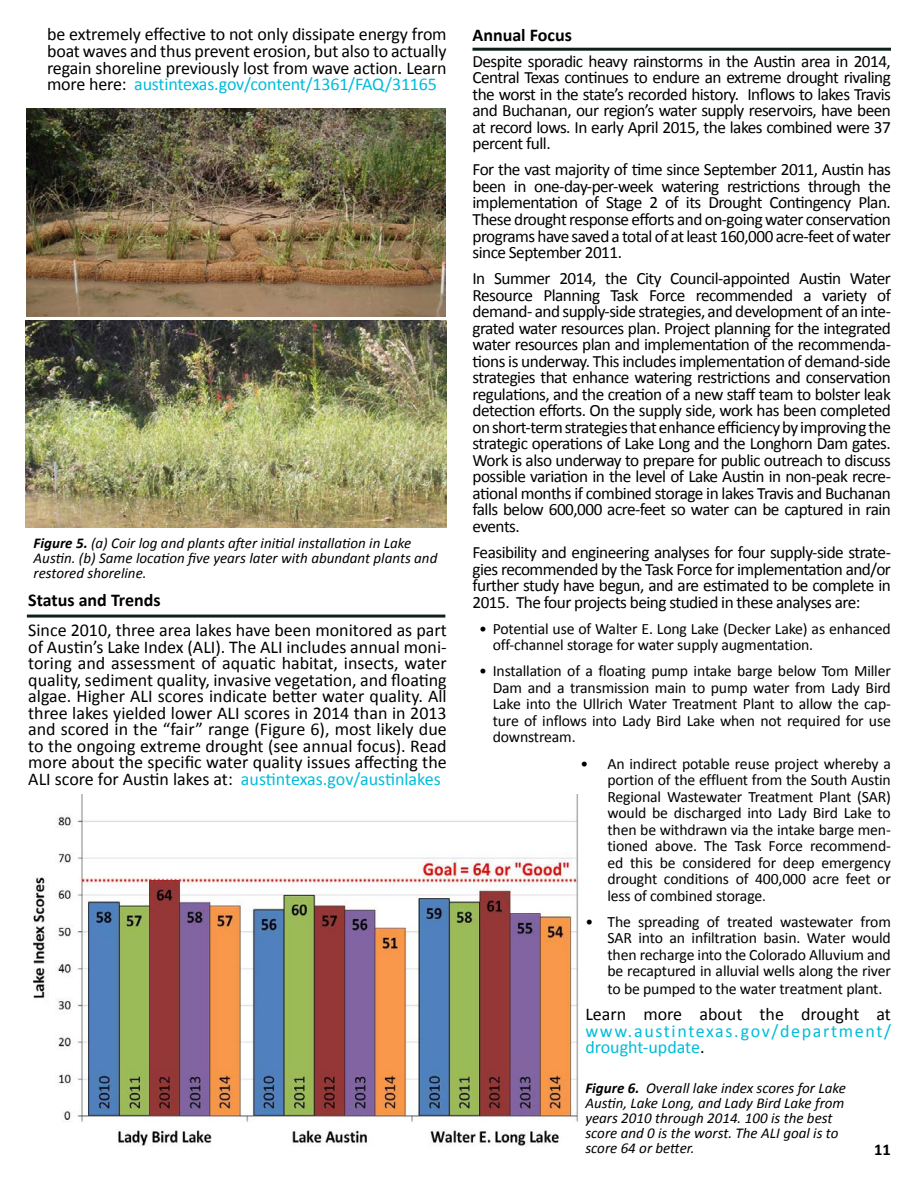
<style>
.page{position:relative;width:918px;height:1188px;background:#fff}
.page>*{position:absolute;margin:0;border:0;box-sizing:border-box;transform-origin:0 0}
.t1{font:18px/16.5px "Calibri";letter-spacing:-.01em;color:#000;text-align:justify}
.t2{font:18px/16.5px "Calibri";letter-spacing:.085em;color:#00bcda}
.t3{font:700 18px "Calibri";color:#000}
.t4{font:17.25px/16.5px "Calibri";letter-spacing:-.03em;color:#000;text-align:justify}
.t5{font:700 16.5px "Calibri";color:#000}
.t6{font:15.75px/16.5px "Calibri";letter-spacing:-.01em;color:#000;text-align:justify}
.t7{font:italic 15px/15px "Calibri";color:#000}
.s1{color:#00bcda}
.s2{font-weight:700}
.s3{font-size:15px}
.s4{color:#000}
</style>
<div class="page">
<hr style="left:27px;top:615px;width:418px;height:3px;background:#0f2119">
<hr style="left:472px;top:48px;width:419px;height:3px;background:#0f2119">
<img style="left:27px;top:109px;width:418px;height:207px">
<img style="left:25px;top:320px;width:422px;height:208px">
<img style="left:34px;top:794px;width:549px;height:352px">
<p class="t1" style="left:47px;top:26px;width:401px">be extremely effective to not only dissipate energy from boat waves and thus prevent erosion, but also to actually regain shoreline previously lost from wave action. Learn more here: <span class="s1">austintexas.gov/content/1361/FAQ/31165</span></p>
<p class="t7" style="left:34px;top:534px;width:405px"><span class="s2">Figure 5.</span> (a) Coir log and plants after initial installation in Lake<br>Austin. (b) Same location five years later with abundant plants and restored shoreline.</p>
<p class="t3" style="left:28px;top:589px;width:134px">Status and Trends</p>
<p class="t1" style="left:28px;top:622px;width:420px">Since 2010, three area lakes have been monitored as part of Austin’s Lake Index (ALI). The ALI includes annual moni&shy;toring and assessment of aquatic habitat, insects, water quality, sediment quality, invasive vegetation, and floating algae. Higher ALI scores indicate better water quality. All three lakes yielded lower ALI scores in 2014 than in 2013 and scored in the “fair” range (Figure 6), most likely due to the ongoing extreme drought (see annual focus). Read more about the specific water quality issues affecting the ALI score for Austin lakes at: <span class="s1">austintexas.gov/austinlakes</span></p>
<p class="t3" style="left:472px;top:23px;width:101px">Annual Focus</p>
<p class="t4" style="left:472px;top:53px;width:420px">Despite sporadic heavy rainstorms in the Austin area in 2014, Central Texas continues to endure an extreme drought rivaling the worst in the state’s recorded history. Inflows to lakes Travis and Buchanan, our region’s water supply reservoirs, have been at record lows. In early April 2015, the lakes combined were 37 percent full.</p>
<p class="t4" style="left:472px;top:162px;width:420px">For the vast majority of time since September 2011, Austin has been in one-day-per-week watering restrictions through the implementation of Stage 2 of its Drought Contingency Plan.<br>These drought response efforts and on-going water conservation programs have saved a total of at least 160,000 acre-feet of water since September 2011.</p>
<p class="t4" style="left:472px;top:270px;width:420px">In Summer 2014, the City Council-appointed Austin Water Resource Planning Task Force recommended a variety of demand- and supply-side strategies, and development of an inte&shy;grated water resources plan. Project planning for the integrated water resources plan and implementation of the recommenda&shy;tions is underway. This includes implementation of demand-side strategies that enhance watering restrictions and conservation regulations, and the creation of a new staff team to bolster leak detection efforts. On the supply side, work has been completed on short-term strategies that enhance efficiency by improving the strategic operations of Lake Long and the Longhorn Dam gates.<br>Work is also underway to prepare for public outreach to discuss possible variation in the level of Lake Austin in non-peak recre&shy;ational months if combined storage in lakes Travis and Buchanan falls below 600,000 acre-feet so water can be captured in rain events.</p>
<p class="t4" style="left:472px;top:544px;width:420px">Feasibility and engineering analyses for four supply-side strate&shy;gies recommended by the Task Force for implementation and/or further study have begun, and are estimated to be complete in 2015. The four projects being studied in these analyses are:</p>
<p class="t6" style="left:493px;top:620px;width:400px;text-indent:-13px">• Potential use of Walter E. Long Lake (Decker Lake) as enhanced off-channel storage for water supply augmentation.</p>
<p class="t6" style="left:493px;top:663px;width:400px;text-indent:-13px">• Installation of a floating pump intake barge below Tom Miller Dam and a transmission main to pump water from Lady Bird Lake into the Ullrich Water Treatment Plant to allow the cap&shy;ture of inflows into Lady Bird Lake when not required for use downstream.</p>
<p class="t6" style="left:607px;top:755px;width:285px;text-indent:-27px">• An indirect potable reuse project whereby a portion of the effluent from the South Austin Regional Wastewater Treatment Plant (SAR) would be discharged into Lady Bird Lake to then be withdrawn via the intake barge men&shy;tioned above. The Task Force recommend&shy;ed this be considered for deep emergency drought conditions of 400,000 acre feet or less of combined storage<span class="s3">.</span></p>
<p class="t6" style="left:608px;top:913px;width:285px;text-indent:-22px">• The spreading of treated wastewater from SAR into an infiltration basin. Water would then recharge into the Colorado Alluvium and be recaptured in alluvial wells along the river</p>
<p class="t6" style="left:608px;top:981px;width:276px">to be pumped to the water treatment plant.</p>
<p class="t1" style="left:585px;top:1006px;width:307px">Learn more about the drought at</p>
<p class="t2" style="left:585px;top:1023px;width:307px">www.austintexas.gov/department/ drought-update<span class="s4">.</span></p>
<p class="t7" style="left:585px;top:1080px;width:262px"><span class="s2">Figure 6.</span> Overall lake index scores for Lake Austin, Lake Long, and Lady Bird Lake from years 2010 through 2014. 100 is the best score and 0 is the worst. The ALI goal is to score 64 or better.</p>
<p class="t5" style="left:874px;top:1139px;width:18px">11</p>
</div>
